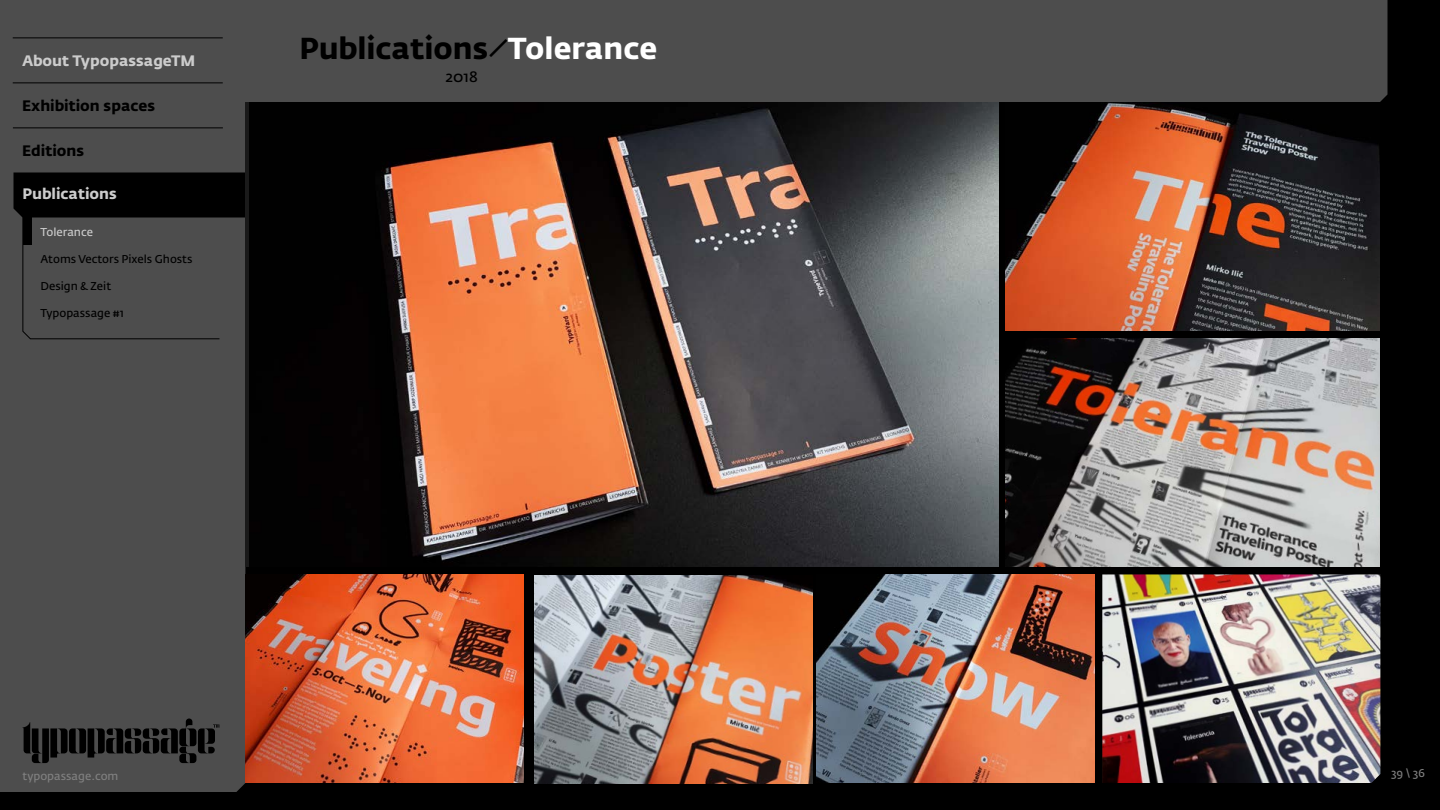
<style>
.page{position:relative;width:1440px;height:810px;background:#000}
.page>*{position:absolute;margin:0;border:0;box-sizing:border-box;transform-origin:0 0}
.t1{font:700 30px "Fedra Sans Std";color:#000}
.t2{font:700 15px "Fedra Sans Std";color:#ccc}
.t3{font:700 15px "Fedra Sans Std";color:#000}
.t4{font:15px "Fedra Sans Std";color:#000}
.t5{font:11.25px "Fedra Sans Std";color:#000}
.t6{font:11.25px "Fedra Sans Std";color:#808080}
.t7{font:11.25px "Fedra Sans Std";color:#ccc}
.s1{color:#fff}
</style>
<div class="page">
<div style="left:0;top:0;width:245px;height:792px;background:#4d4d4d"></div>
<svg style="left:23px;top:719px;width:196px;height:44px"></svg>
<hr style="left:13px;top:128px;width:210px;height:1px;background:#000">
<hr style="left:13px;top:38px;width:210px;height:1px;background:#000">
<hr style="left:13px;top:82px;width:210px;height:1px;background:#000">
<svg style="left:14px;top:172px;width:231px;height:168px"></svg>
<div style="left:23px;top:217px;width:9px;height:28px;background:#000"></div>
<div style="left:238px;top:0;width:1150px;height:102px;background:#4d4d4d"></div>
<img style="left:381px;top:102px;width:617px;height:465px">
<img style="left:1006px;top:102px;width:374px;height:229px">
<img style="left:1006px;top:338px;width:374px;height:229px">
<img style="left:246px;top:574px;width:278px;height:209px">
<img style="left:1102px;top:574px;width:278px;height:209px">
<img style="left:817px;top:574px;width:278px;height:209px">
<img style="left:535px;top:575px;width:278px;height:209px">
<h2 class="t2" style="left:22px;top:51px;width:175px">About TypopassageTM</h2>
<h2 class="t3" style="left:22px;top:96px;width:135px">Exhibition spaces</h2>
<h2 class="t3" style="left:22px;top:141px;width:64px">Editions</h2>
<h2 class="t2" style="left:22px;top:184px;width:96px">Publications</h2>
<p class="t7" style="left:40px;top:225px;width:54px">Tolerance</p>
<p class="t5" style="left:40px;top:252px;width:154px">Atoms Vectors Pixels Ghosts</p>
<p class="t5" style="left:40px;top:279px;width:72px">Design &amp; Zeit</p>
<p class="t5" style="left:40px;top:306px;width:85px">Typopassage #1</p>
<h1 class="t1" style="left:299px;top:30px;width:359px">Publications ⁄ <span class="s1">Tolerance</span></h1>
<h2 class="t4" style="left:446px;top:68px;width:34px">2018</h2>
<p class="t6" style="left:22px;top:769px;width:98px">typopassage.com</p>
<p class="t6" style="left:1391px;top:766px;width:35px">39 \ 36</p>
</div>
